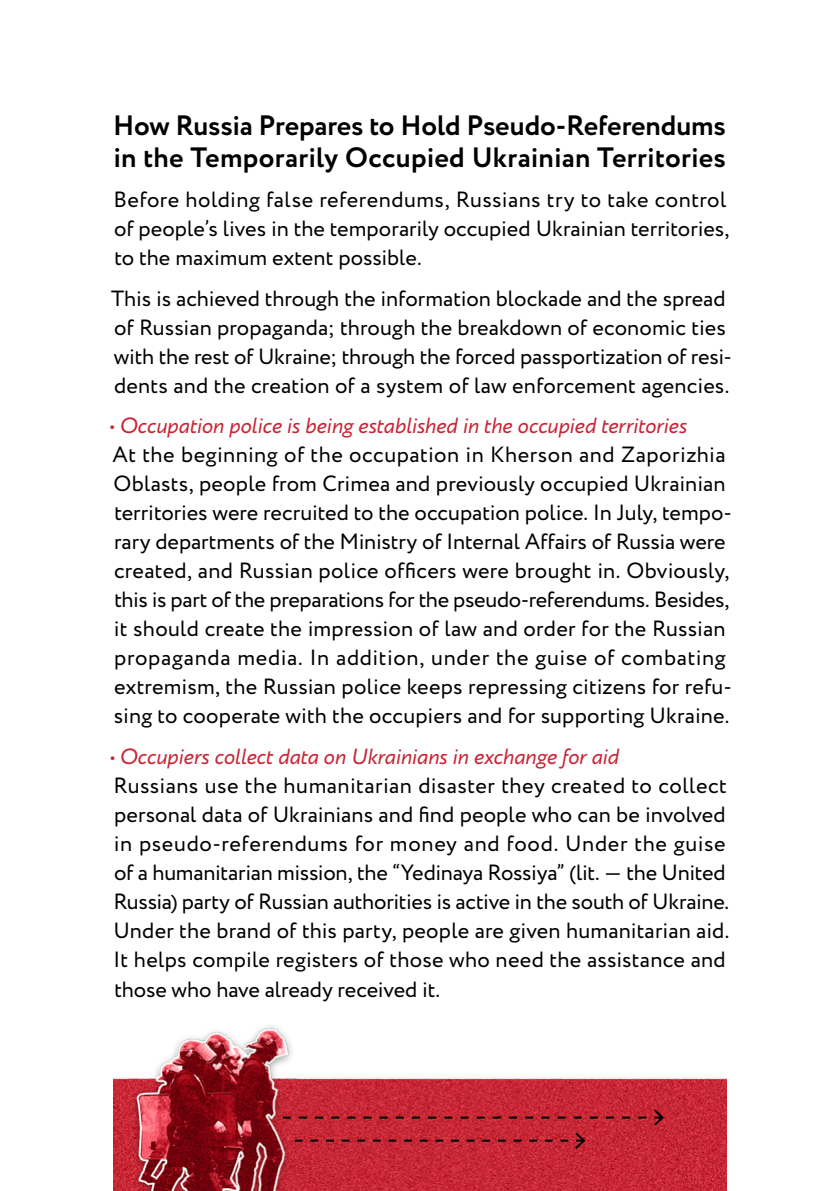
<style>
.page{position:relative;width:840px;height:1191px;background:#fff}
.page>*{position:absolute;margin:0;border:0;box-sizing:border-box;transform-origin:0 0}
.t1{font:700 28px/32px "Circe";color:#000}
.t2{font:22px/29px "Circe";letter-spacing:.005em;color:#000}
.t3{font:italic 22px "Circe";letter-spacing:-.005em;color:#c92435}
</style>
<div class="page">
<img style="left:113px;top:1026px;width:613px;height:165px">
<svg style="left:282px;top:1107px;width:383px;height:43px;background:#be2533"></svg>
<p class="t1" style="left:113px;top:111px;width:614px">How Russia Prepares to Hold Pseudo-Referendums in the Temporarily Occupied Ukrainian Territories</p>
<p class="t2" style="left:113px;top:186px;width:617px">Before holding false referendums, Russians try to take control of people’s lives in the temporarily occupied Ukrainian territories, to the maximum extent possible.</p>
<p class="t2" style="left:111px;top:284px;width:619px">This is achieved through the information blockade and the spread of Russian propaganda; through the breakdown of economic ties with the rest of Ukraine; through the forced passportization of resi&shy;dents and the creation of a system of law enforcement agencies.</p>
<p class="t3" style="left:109px;top:411px;width:579px">• Occupation police is being established in the occupied territories</p>
<p class="t2" style="left:112px;top:441px;width:620px">At the beginning of the occupation in Kherson and Zaporizhia Oblasts, people from Crimea and previously occupied Ukrainian territories were recruited to the occupation police. In July, tempo&shy;rary departments of the Ministry of Internal Affairs of Russia were created, and Russian police officers were brought in. Obviously, this is part of the preparations for the pseudo-referendums. Besides, it should create the impression of law and order for the Russian propaganda media. In addition, under the guise of combating extremism, the Russian police keeps repressing citizens for refu&shy;sing to cooperate with the occupiers and for supporting Ukraine.</p>
<p class="t3" style="left:109px;top:741px;width:511px">• Occupiers collect data on Ukrainians in exchange for aid</p>
<p class="t2" style="left:113px;top:771px;width:617px">Russians use the humanitarian disaster they created to collect personal data of Ukrainians and find people who can be involved in pseudo-referendums for money and food. Under the guise of a humanitarian mission, the “Yedinaya Rossiya” (lit. — the United Russia) party of Russian authorities is active in the south of Ukraine.<br>Under the brand of this party, people are given humanitarian aid.<br>It helps compile registers of those who need the assistance and those who have already received it.</p>
</div>
